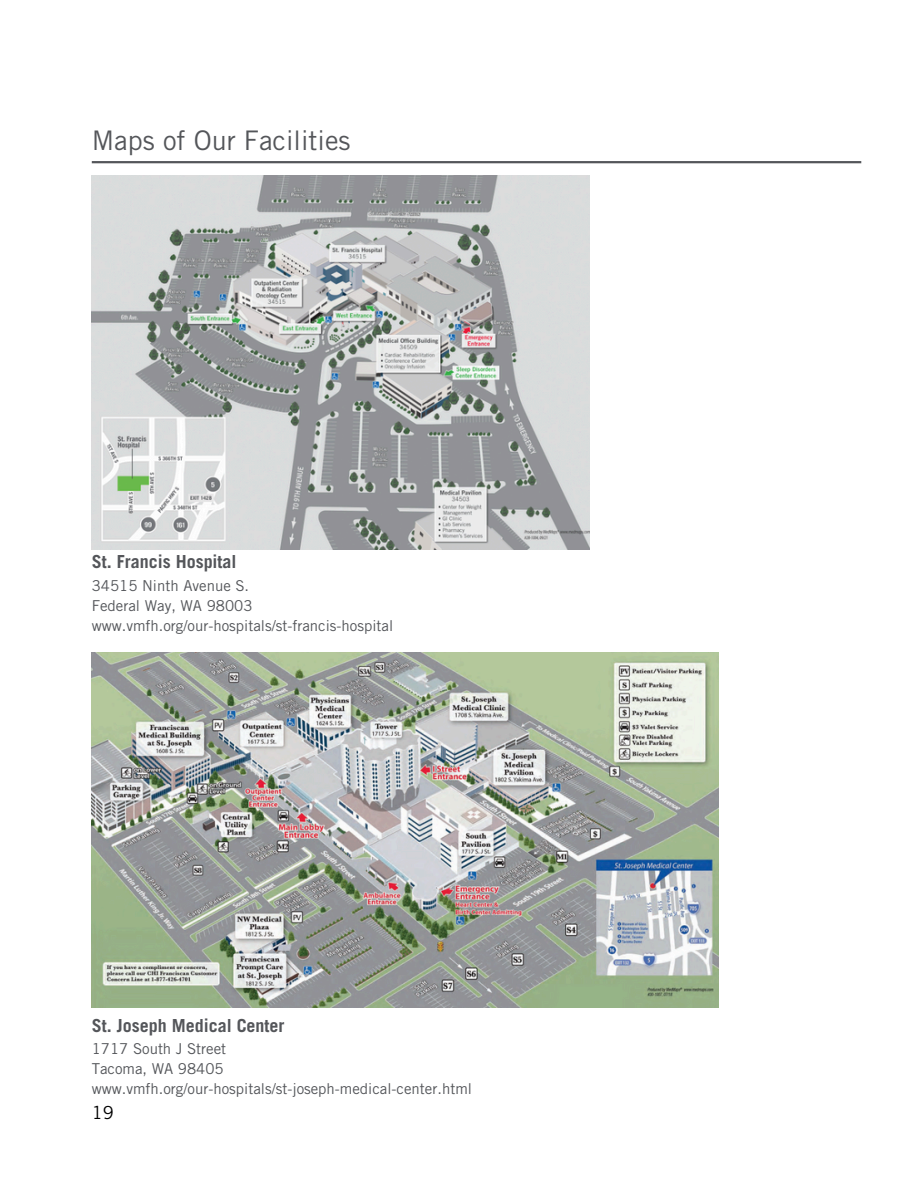
<style>
.page{position:relative;width:918px;height:1188px;background:#fff}
.page>*{position:absolute;margin:0;border:0;box-sizing:border-box;transform-origin:0 0}
.t1{font:27px "Trade Gothic LT Std";color:#54565a}
.t2{font:700 18px "Trade Gothic LT Std";color:#54565a}
.t3{font:18px "Trade Gothic LT Std";color:#000}
.t4{font:15px "Trade Gothic LT Std";color:#54565a}
</style>
<div class="page">
<hr style="left:92px;top:161px;width:769px;height:2px;background:#54565a">
<img style="left:92px;top:652px;width:626px;height:356px">
<img style="left:92px;top:176px;width:497px;height:373px">
<h1 class="t1" style="left:92px;top:131px;width:260px">Maps of Our Facilities</h1>
<p class="t2" style="left:92px;top:555px;width:146px">St. Francis Hospital</p>
<p class="t4" style="left:92px;top:580px;width:159px">34515 Ninth Avenue S.</p>
<p class="t4" style="left:92px;top:600px;width:162px">Federal Way, WA 98003</p>
<p class="t4" style="left:92px;top:620px;width:303px">www.vmfh.org/our-hospitals/st-francis-hospital</p>
<p class="t2" style="left:92px;top:1019px;width:194px">St. Joseph Medical Center</p>
<p class="t4" style="left:92px;top:1043px;width:136px">1717 South J Street</p>
<p class="t4" style="left:92px;top:1063px;width:133px">Tacoma, WA 98405</p>
<p class="t4" style="left:92px;top:1084px;width:382px">www.vmfh.org/our-hospitals/st-joseph-medical-center.html</p>
<p class="t3" style="left:92px;top:1106px;width:23px">19</p>
</div>
